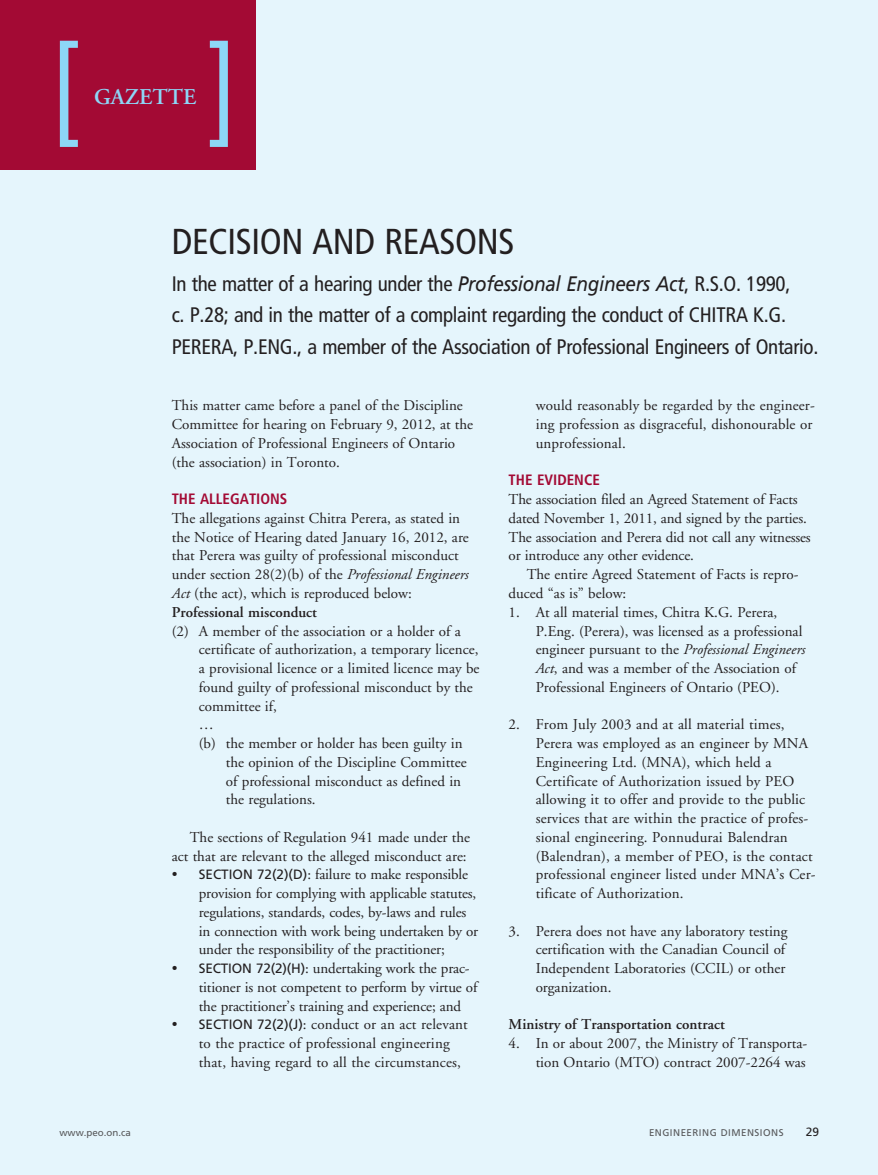
<style>
.page{position:relative;width:878px;height:1175px;background:#fff}
.page>*{position:absolute;margin:0;border:0;box-sizing:border-box;transform-origin:0 0}
.t1{font:condensed 118.5px "Frutiger";color:#8dd7f7}
.t2{font:condensed 36px "Frutiger";letter-spacing:-.01em;color:#231f20}
.t3{font:600 22.5px "Adobe Garamond";color:#8dd7f7}
.t4{font:condensed 21px/31.5px "Frutiger";letter-spacing:-.015em;color:#231f20}
.t5{font:15px/18.8px "Adobe Garamond";color:#231f20}
.t6{font:600 15px "Adobe Garamond";color:#231f20}
.t7{font:700 condensed 15px "Frutiger";color:#a30a34}
.t8{font:13.5px "Frutiger";color:#231f20}
.t9{font:12px "Frutiger";color:#231f20}
.t10{font:9.75px "Frutiger";letter-spacing:.05em;color:#57585a}
.s1{font-style:italic;font-stretch:normal}
.s2{font-style:italic}
.s3{font-weight:600}
.s4{font-family:"Adobe Garamond";font-size:15px}
.s5{font-family:"Frutiger";font-size:13.5px}
</style>
<div class="page">
<div style="left:0;top:0;width:878px;height:1174px;background:#e5f5fc"></div>
<div style="left:0;top:0;width:256px;height:170px;background:#a30a34"></div>
<h1 class="t1" style="left:49px;top:20px;width:191px">[ ]</h1>
<h3 class="t3" style="left:94px;top:84px;width:103px">GAZETTE</h3>
<h2 class="t2" style="left:172px;top:220px;width:344px">Decision and Reasons</h2>
<h3 class="t4" style="left:172px;top:268px;width:648px">In the matter of a hearing under the <span class="s1">Professional Engineers Act</span>, R.S.O. 1990,<br>c. P.28; and in the matter of a complaint regarding the conduct of CHITRA K.G.<br>PERERA, P.EN G., a member of the Association of Professional Engineers of Ontario.</h3>
<p class="t5" style="left:172px;top:397px;width:303px">This matter came before a panel of the Discipline Committee for hearing on February 9, 2012, at the Association of Professional Engineers of Ontario (the association) in Toronto.</p>
<p class="t7" style="left:172px;top:490px;width:117px">THE ALLEGATIONS</p>
<p class="t5" style="left:172px;top:509px;width:299px">The allegations against Chitra Perera, as stated in the Notice of Hearing dated January 16, 2012, are that Perera was guilty of professional misconduct under section 28(2)(b) of the <span class="s2">Professional Engineers Act</span> (the act), which is reproduced below:<br><span class="s3">Professional misconduct</span></p>
<p class="t5" style="left:199px;top:622px;width:282px;text-indent:-27px">(2) A member of the association or a holder of a certificate of authorization, a temporary licence, a provisional licence or a limited licence may be found guilty of professional misconduct by the committee if,<br>…<br>(b) the member or holder has been guilty in</p>
<p class="t5" style="left:226px;top:753px;width:242px">the opinion of the Discipline Committee of professional misconduct as defined in the regulations.</p>
<p class="t5" style="left:172px;top:828px;width:300px;text-align:right">The sections of Regulation 941 made under the act that are relevant to the alleged misconduct are:</p>
<p class="t8" style="left:172px;top:866px;width:66px"><span class="s4">•</span> SECTION</p>
<p class="t5" style="left:199px;top:865px;width:281px;text-indent:58px"><span class="s5">72(2)(D)</span>: failure to make responsible provision for complying with applicable statutes, regulations, standards, codes, by-laws and rules in connection with work being undertaken by or under the responsibility of the practitioner;</p>
<p class="t8" style="left:172px;top:960px;width:65px"><span class="s4">•</span> SECTION</p>
<p class="t5" style="left:199px;top:959px;width:280px;text-indent:57px"><span class="s5">72(2)(H)</span>: undertaking work the prac&shy;titioner is not competent to perform by virtue of the practitioner’s training and experience; and</p>
<p class="t8" style="left:172px;top:1016px;width:66px"><span class="s4">•</span> SECTION</p>
<p class="t5" style="left:199px;top:1015px;width:270px;text-indent:58px"><span class="s5">72(2)(J)</span>: conduct or an act relevant to the practice of professional engineering that, having regard to all the circumstances,</p>
<p class="t5" style="left:535px;top:397px;width:281px">would reasonably be regarded by the engineer&shy;ing profession as disgraceful, dishonourable or unprofessional.</p>
<p class="t7" style="left:508px;top:471px;width:93px">THE EVIDENCE</p>
<p class="t5" style="left:508px;top:490px;width:304px">The association filed an Agreed Statement of Facts dated November 1, 2011, and signed by the parties.<br>The association and Perera did not call any witnesses or introduce any other evidence.</p>
<p class="t5" style="left:508px;top:565px;width:291px;text-indent:18px">The entire Agreed Statement of Facts is repro&shy;duced “as is” below:</p>
<p class="t5" style="left:535px;top:603px;width:271px;text-indent:-27px">1. At all material times, Chitra K.G. Perera, P.Eng. (Perera), was licensed as a professional engineer pursuant to the <span class="s2">Professional Engineers Act</span>, and was a member of the Association of Professional Engineers of Ontario (PEO).</p>
<p class="t5" style="left:535px;top:715px;width:281px;text-indent:-27px">2. From July 2003 and at all material times, Perera was employed as an engineer by MNA Engineering Ltd. (MNA), which held a Certificate of Authorization issued by PEO allowing it to offer and provide to the public services that are within the practice of profes&shy;sional engineering. Ponnudurai Balendran (Balendran), a member of PEO, is the contact professional engineer listed under MNA’s Cer&shy;tificate of Authorization.</p>
<p class="t5" style="left:535px;top:922px;width:253px;text-indent:-27px">3. Perera does not have any laboratory testing certification with the Canadian Council of Independent Laboratories (CCIL) or other organization.</p>
<p class="t6" style="left:508px;top:1016px;width:218px">Ministry of Transportation contract</p>
<p class="t5" style="left:508px;top:1034px;width:300px;text-align:right">4. In or about 2007, the Ministry of Transporta&shy;tion Ontario (MTO) contract 2007-2264 was</p>
<p class="t10" style="left:59px;top:1126px;width:73px">WWW.PEO.ON.CA</p>
<p class="t10" style="left:649px;top:1126px;width:136px">ENGINEERING DIMENSIONS</p>
<p class="t9" style="left:805px;top:1124px;width:15px">29</p>
</div>
